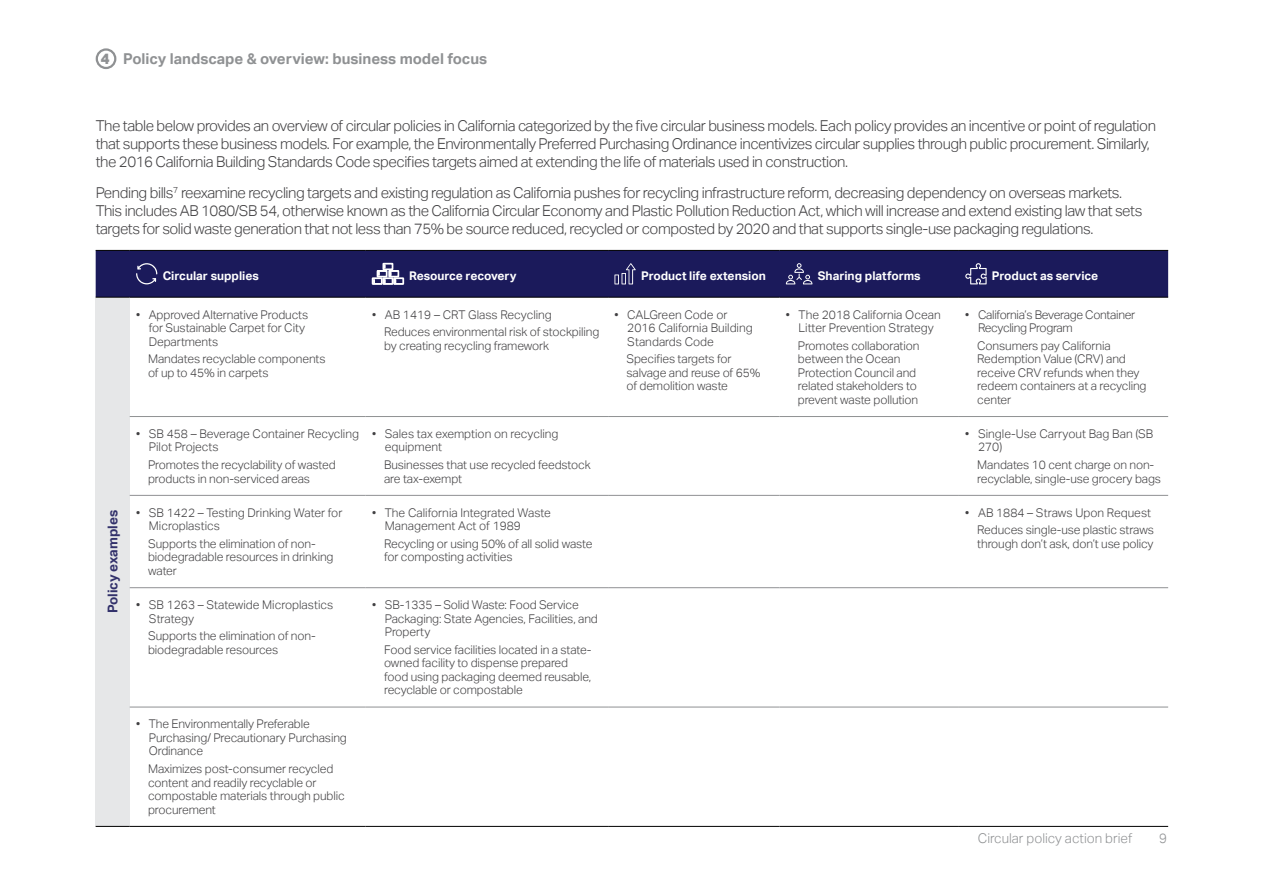
<style>
.page{position:relative;width:1263px;height:893px;background:#fff}
.page>*{position:absolute;margin:0;border:0;box-sizing:border-box;transform-origin:0 0}
.t1{font:300 15px/18px "Aktiv Grotesk";letter-spacing:-.03em;color:#414042}
.t2{font:700 15px "Aktiv Grotesk";color:#8f9193}
.t3{font:300 13.5px "Aktiv Grotesk";color:#8f9193}
.t4{font:700 13.5px "Aktiv Grotesk";color:#32316b}
.t5{font:300 12px/13.5px "Aktiv Grotesk";letter-spacing:-.01em;color:#414042}
.t6{font:700 12px "Aktiv Grotesk";color:#fff}
.s1{font-weight:800}
.s2{color:#fff}
</style>
<div class="page">
<div style="left:96px;top:48px;width:20px;height:21px;border:2px solid #8f9193;border-radius:50%"></div>
<div style="left:96px;top:251px;width:1072px;height:46px;background:#1b1a5b"></div>
<div style="left:96px;top:297px;width:34px;height:529px;background:#e6e7e8"></div>
<hr style="left:96px;top:250px;width:34px;height:1px;background:#000">
<hr style="left:130px;top:250px;width:236px;height:1px;background:#000">
<hr style="left:366px;top:250px;width:242px;height:1px;background:#000">
<hr style="left:608px;top:250px;width:171px;height:1px;background:#000">
<hr style="left:779px;top:250px;width:180px;height:1px;background:#000">
<hr style="left:959px;top:250px;width:209px;height:1px;background:#000">
<hr style="left:96px;top:297px;width:34px;height:1px;background:#000">
<hr style="left:130px;top:297px;width:236px;height:1px;background:#000">
<hr style="left:366px;top:297px;width:242px;height:1px;background:#000">
<hr style="left:608px;top:297px;width:171px;height:1px;background:#000">
<hr style="left:779px;top:297px;width:180px;height:1px;background:#000">
<hr style="left:959px;top:297px;width:209px;height:1px;background:#000">
<hr style="left:96px;top:826px;width:34px;height:1px;background:#000">
<hr style="left:130px;top:826px;width:236px;height:1px;background:#000">
<hr style="left:366px;top:826px;width:242px;height:1px;background:#000">
<hr style="left:608px;top:826px;width:171px;height:1px;background:#000">
<hr style="left:779px;top:826px;width:180px;height:1px;background:#000">
<hr style="left:130px;top:416px;width:236px;height:1px;background:#8f9193">
<hr style="left:366px;top:416px;width:242px;height:1px;background:#8f9193">
<hr style="left:608px;top:416px;width:171px;height:1px;background:#8f9193">
<hr style="left:779px;top:416px;width:180px;height:1px;background:#8f9193">
<hr style="left:959px;top:416px;width:209px;height:1px;background:#8f9193">
<hr style="left:130px;top:495px;width:236px;height:1px;background:#8f9193">
<hr style="left:366px;top:495px;width:242px;height:1px;background:#8f9193">
<hr style="left:608px;top:495px;width:171px;height:1px;background:#8f9193">
<hr style="left:779px;top:495px;width:180px;height:1px;background:#8f9193">
<hr style="left:959px;top:495px;width:209px;height:1px;background:#8f9193">
<hr style="left:130px;top:587px;width:236px;height:1px;background:#8f9193">
<hr style="left:366px;top:587px;width:242px;height:1px;background:#8f9193">
<hr style="left:608px;top:587px;width:171px;height:1px;background:#8f9193">
<hr style="left:779px;top:587px;width:180px;height:1px;background:#8f9193">
<hr style="left:959px;top:587px;width:209px;height:1px;background:#8f9193">
<hr style="left:130px;top:707px;width:236px;height:1px;background:#8f9193">
<hr style="left:366px;top:707px;width:242px;height:1px;background:#8f9193">
<hr style="left:608px;top:707px;width:171px;height:1px;background:#8f9193">
<hr style="left:779px;top:707px;width:180px;height:1px;background:#8f9193">
<hr style="left:959px;top:707px;width:209px;height:1px;background:#8f9193">
<hr style="left:959px;top:826px;width:209px;height:1px;background:#000">
<svg style="left:136px;top:263px;width:21px;height:21px"></svg>
<svg style="left:372px;top:263px;width:32px;height:22px"></svg>
<svg style="left:615px;top:263px;width:21px;height:21px"></svg>
<svg style="left:786px;top:263px;width:26px;height:21px"></svg>
<svg style="left:965px;top:263px;width:21px;height:21px"></svg>
<p class="t2" style="left:101px;top:50px;width:388px"><span class="s1">4</span> Policy landscape &amp; overview: business model focus</p>
<p class="t1" style="left:96px;top:117px;width:1062px">The table below provides an overview of circular policies in California categorized by the five circular business models. Each policy provides an incentive or point of regulation that supports these business models. For example, the Environmentally Preferred Purchasing Ordinance incentivizes circular supplies through public procurement. Similarly, the 2016 California Building Standards Code specifies targets aimed at extending the life of materials used in construction.</p>
<p class="t1" style="left:96px;top:183px;width:1066px">Pending bills<sup>7</sup> reexamine recycling targets and existing regulation as California pushes for recycling infrastructure reform, decreasing dependency on overseas markets.<br>This includes AB 1080/SB 54, otherwise known as the California Circular Economy and Plastic Pollution Reduction Act, which will increase and extend existing law that sets targets for solid waste generation that not less than 75% be source reduced, recycled or composted by 2020 and that supports single-use packaging regulations. <span class="s2">is a set of</span></p>
<p class="t6" style="left:163px;top:269px;width:98px">Circular supplies</p>
<p class="t6" style="left:409px;top:269px;width:109px">Resource recovery</p>
<p class="t6" style="left:641px;top:269px;width:126px">Product life extension</p>
<p class="t6" style="left:818px;top:269px;width:104px">Sharing platforms</p>
<p class="t6" style="left:992px;top:269px;width:108px">Product as service</p>
<p class="t5" style="left:149px;top:308px;width:161px;text-indent:-13px">• Approved Alternative Products for Sustainable Carpet for City<br>Departments</p>
<p class="t5" style="left:148px;top:352px;width:179px">Mandates recyclable components of up to 45% in carpets</p>
<p class="t5" style="left:384px;top:305px;width:217px;line-height:17.7px;text-indent:-12px">• AB 1419 – CRT Glass Recycling<br>Reduces environmental risk of stockpiling</p>
<p class="t5" style="left:384px;top:339px;width:166px">by creating recycling framework</p>
<p class="t4" style="left:105px;top:613px;width:105px;rotate:-90deg">Policy examples</p>
<p class="t5" style="left:149px;top:427px;width:212px;text-indent:-13px">• SB 458 – Beverage Container Recycling<br>Pilot Projects</p>
<p class="t5" style="left:148px;top:458px;width:189px">Promotes the recyclability of wasted products in non-serviced areas</p>
<p class="t5" style="left:149px;top:506px;width:195px;text-indent:-13px">• SB 1422 – Testing Drinking Water for<br>Microplastics</p>
<p class="t5" style="left:148px;top:537px;width:187px">Supports the elimination of non&shy;biodegradable resources in drinking water</p>
<p class="t5" style="left:149px;top:598px;width:186px;text-indent:-13px">• SB 1263 – Statewide Microplastics<br>Strategy</p>
<p class="t5" style="left:148px;top:629px;width:169px">Supports the elimination of non&shy;biodegradable resources</p>
<p class="t5" style="left:149px;top:717px;width:200px;text-indent:-13px">• The Environmentally Preferable<br>Purchasing/ Precautionary Purchasing<br>Ordinance</p>
<p class="t5" style="left:148px;top:762px;width:198px">Maximizes post-consumer recycled content and readily recyclable or compostable materials through public procurement</p>
<p class="t5" style="left:385px;top:427px;width:175px;text-indent:-13px">• Sales tax exemption on recycling equipment</p>
<p class="t5" style="left:384px;top:458px;width:208px">Businesses that use recycled feedstock are tax-exempt</p>
<p class="t5" style="left:385px;top:506px;width:168px;text-indent:-13px">• The California Integrated Waste<br>Management Act of 1989</p>
<p class="t5" style="left:384px;top:537px;width:210px">Recycling or using 50% of all solid waste for composting activities</p>
<p class="t5" style="left:385px;top:598px;width:215px;text-indent:-13px">• SB-1335 – Solid Waste: Food Service<br>Packaging: State Agencies, Facilities, and<br>Property</p>
<p class="t5" style="left:384px;top:643px;width:209px">Food service facilities located in a state&shy;owned facility to dispense prepared food using packaging deemed reusable, recyclable or compostable</p>
<p class="t5" style="left:627px;top:308px;width:127px;text-indent:-13px">• CALGreen Code or<br>2016 California Building<br>Standards Code</p>
<p class="t5" style="left:626px;top:352px;width:135px">Specifies targets for salvage and reuse of 65% of demolition waste</p>
<p class="t5" style="left:786px;top:308px;width:156px;text-align:center">• The 2018 California Ocean<br>Litter Prevention Strategy</p>
<p class="t5" style="left:798px;top:339px;width:123px">Promotes collaboration between the Ocean<br>Protection Council and related stakeholders to prevent waste pollution</p>
<p class="t5" style="left:978px;top:308px;width:159px;text-indent:-13px">• California’s Beverage Container<br>Recycling Program</p>
<p class="t5" style="left:977px;top:339px;width:171px">Consumers pay California<br>Redemption Value (CRV) and receive CRV refunds when they redeem containers at a recycling center</p>
<p class="t5" style="left:978px;top:427px;width:177px;text-indent:-13px">• Single-Use Carryout Bag Ban (SB<br>270)</p>
<p class="t5" style="left:977px;top:458px;width:185px">Mandates 10 cent charge on non&shy;recyclable, single-use grocery bags</p>
<p class="t5" style="left:965px;top:504px;width:190px;line-height:17.7px;text-align:right">• AB 1884 – Straws Upon Request<br>Reduces single-use plastic straws</p>
<p class="t5" style="left:977px;top:537px;width:178px">through don’t ask, don’t use policy</p>
<p class="t3" style="left:978px;top:830px;width:156px">Circular policy action brief</p>
<p class="t3" style="left:1159px;top:830px;width:9px">9</p>
</div>
